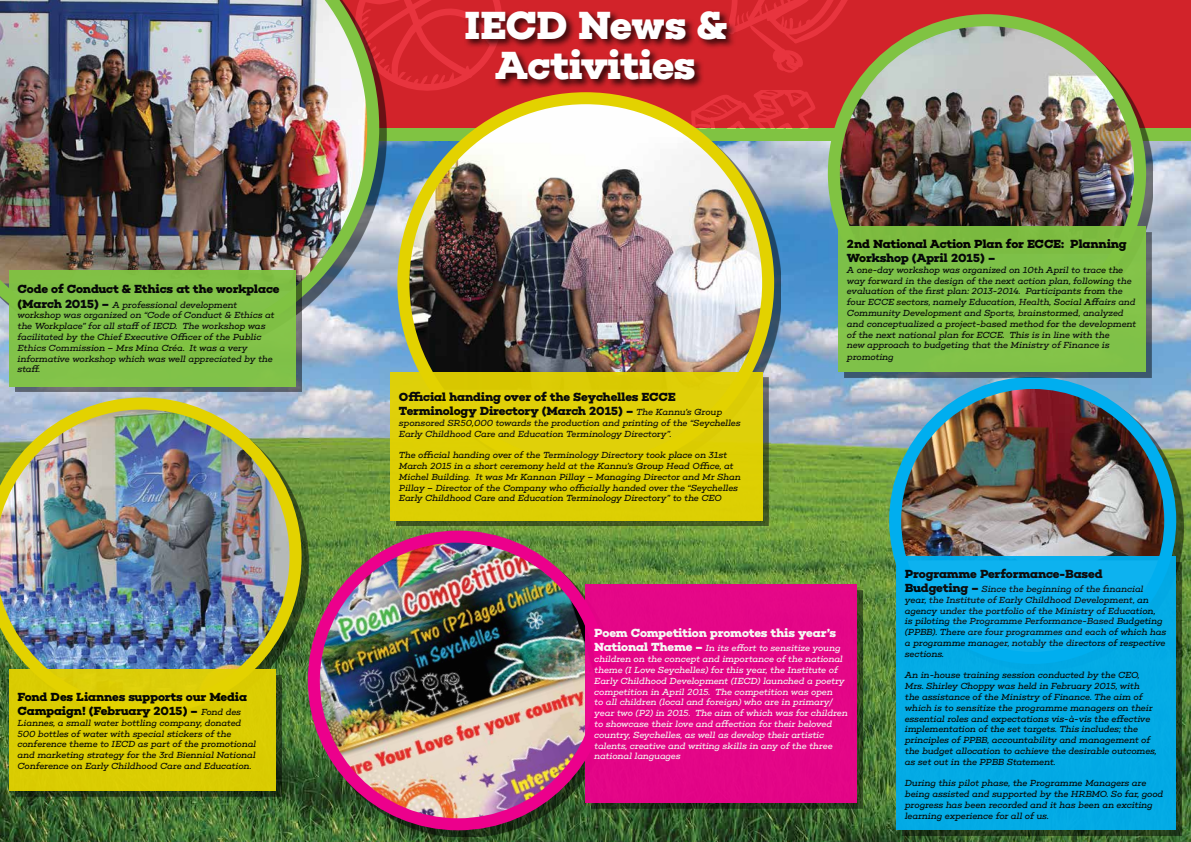
<style>
.page{position:relative;width:1191px;height:842px;background:#fff}
.page>*{position:absolute;margin:0;border:0;box-sizing:border-box;transform-origin:0 0}
.t1{font:700 40px/40px "Choplin";letter-spacing:-.02em;color:#fff;text-align:center}
.t2{font:700 12px/14.4px "Choplin";letter-spacing:-.015em;color:#000}
.t3{font:700 12px "Choplin";letter-spacing:-.015em;color:#fff}
.t4{font:italic 9px/10.8px "Choplin";letter-spacing:-.025em;color:#000}
.t5{font:italic 9px/10.8px "Choplin";letter-spacing:-.025em;color:#fff}
.s1{font-weight:700;font-style:normal;font-size:12px}
.s2{font-weight:400;font-style:italic;font-size:9px}
</style>
<div class="page">
<img style="left:0;top:141px;width:1191px;height:701px">
<div style="left:0;top:0;width:1191px;height:130px;background:#d2232a"></div>
<div style="left:0;top:129px;width:1191px;height:12px;background:#80c342"></div>
<svg style="left:386px;top:0;width:115px;height:91px"></svg>
<svg style="left:731px;top:0;width:117px;height:73px"></svg>
<svg style="left:717px;top:90px;width:98px;height:38px"></svg>
<div style="left:0;top:0;width:386px;height:360px;background:#000;opacity:.5"></div>
<img style="left:0;top:0;width:379px;height:353px">
<div style="left:404px;top:99px;width:377px;height:382px;background:#000;opacity:.5"></div>
<img style="left:403px;top:98px;width:365px;height:279px">
<div style="left:397px;top:92px;width:377px;height:382px;border:12px solid #e3d200;border-radius:50%"></div>
<div style="left:0;top:404px;width:309px;height:319px;background:#000;opacity:.5"></div>
<img style="left:0;top:397px;width:301px;height:319px">
<div style="left:835px;top:21px;width:318px;height:318px;background:#000;opacity:.5"></div>
<img style="left:834px;top:20px;width:306px;height:226px">
<div style="left:828px;top:14px;width:318px;height:318px;border:12px solid #80c342;border-radius:50%"></div>
<div style="left:896px;top:384px;width:287px;height:287px;background:#000;opacity:.5"></div>
<img style="left:897px;top:383px;width:270px;height:174px">
<div style="left:889px;top:377px;width:287px;height:287px;border:12px solid #00aeef;border-radius:50%"></div>
<div style="left:315px;top:537px;width:300px;height:300px;background:#000;opacity:.5"></div>
<img style="left:314px;top:537px;width:288px;height:287px">
<div style="left:308px;top:531px;width:300px;height:299px;border:12px solid #ec008c;border-radius:50%"></div>
<div style="left:463px;top:9px;width:274px;height:81px;background:#000;opacity:.75"></div>
<div style="left:15px;top:276px;width:286px;height:116px;background:#000;opacity:.5"></div>
<div style="left:9px;top:270px;width:287px;height:116px;background:#80c249"></div>
<div style="left:902px;top:562px;width:279px;height:274px;background:#000;opacity:.5"></div>
<div style="left:896px;top:557px;width:279px;height:273px;background:#04abe5"></div>
<div style="left:591px;top:590px;width:271px;height:218px;background:#000;opacity:.5"></div>
<div style="left:586px;top:584px;width:271px;height:218px;background:#e40687"></div>
<div style="left:844px;top:232px;width:307px;height:145px;background:#000;opacity:.5"></div>
<div style="left:838px;top:227px;width:308px;height:145px;background:#7ec049"></div>
<div style="left:396px;top:377px;width:372px;height:149px;background:#000;opacity:.5"></div>
<div style="left:390px;top:372px;width:373px;height:148px;background:#e3d200"></div>
<div style="left:15px;top:675px;width:267px;height:121px;background:#000;opacity:.5"></div>
<div style="left:9px;top:669px;width:267px;height:122px;background:#dacd02"></div>
<h2 class="t2" style="left:18px;top:282px;width:263px">Code of Conduct &amp; Ethics at the workplace</h2>
<p class="t4" style="left:18px;top:299px;width:258px"><span class="s1">(March 2015) –</span> A professional development workshop was organized on “Code of Conduct &amp; Ethics at the Workplace” for all staff of IECD. The workshop was facilitated by the Chief Executive Officer of the Public Ethics Commission – Mrs Mina Créa. It was a very informative workshop which was well appreciated by the staff.</p>
<h2 class="t2" style="left:18px;top:689px;width:231px">Fond Des Liannes supports our Media<br>Campaign! (February 2015) – <span class="s2">Fond des</span></h2>
<p class="t4" style="left:18px;top:717px;width:240px">Liannes, a small water bottling company, donated 500 bottles of water with special stickers of the conference theme to IECD as part of the promotional and marketing strategy for the 3rd Biennial National Conference on Early Childhood Care and Education.</p>
<h1 class="t1" style="left:464px;top:5px;width:265px">IECD News &amp;<br>Activities</h1>
<h2 class="t2" style="left:399px;top:389px;width:325px">Official handing over of the Seychelles ECCE<br>Terminology Directory (March 2015) – <span class="s2">The Kannu’s Group</span></h2>
<p class="t4" style="left:399px;top:417px;width:343px">sponsored SR50,000 towards the production and printing of the “Seychelles<br>Early Childhood Care and Education Terminology Directory”.</p>
<p class="t4" style="left:399px;top:450px;width:343px">The official handing over of the Terminology Directory took place on 31st March 2015 in a short ceremony held at the Kannu’s Group Head Office, at Michel Building. It was Mr Kannan Pillay – Managing Director and Mr Shan Pillay – Director of the Company who officially handed over the “Seychelles Early Childhood Care and Education Terminology Directory” to the CEO</p>
<h2 class="t2" style="left:847px;top:236px;width:281px">2nd National Action Plan for ECCE: Planning<br>Workshop (April 2015) –</h2>
<p class="t4" style="left:847px;top:264px;width:291px">A one-day workshop was organized on 10th April to trace the way forward in the design of the next action plan, following the evaluation of the first plan: 2013-2014. Participants from the four ECCE sectors, namely Education, Health, Social Affairs and Community Development and Sports, brainstormed, analyzed and conceptualized a project-based method for the development of the next national plan for ECCE. This is in line with the<br>new approach to budgeting that the Ministry of Finance is</p>
<p class="t4" style="left:847px;top:352px;width:48px">promoting</p>
<h2 class="t3" style="left:594px;top:626px;width:243px">Poem Competition promotes this year’s</h2>
<p class="t5" style="left:594px;top:643px;width:255px"><span class="s1">National Theme –</span> In its effort to sensitize young children on the concept and importance of the national theme (I Love Seychelles) for this year, the Institute of Early Childhood Development (IECD) launched a poetry competition in April 2015. The competition was open<br>to all children (local and foreign) who are in primary/ year two (P2) in 2015. The aim of which was for children to showcase their love and affection for their beloved country, Seychelles, as well as develop their artistic talents, creative and writing skills in any of the three national languages</p>
<h2 class="t2" style="left:905px;top:566px;width:199px">Programme Performance-Based</h2>
<p class="t4" style="left:905px;top:584px;width:263px"><span class="s1">Budgeting –</span> Since the beginning of the financial year, the Institute of Early Childhood Development, an agency under the portfolio of the Ministry of Education,<br>is piloting the Programme Performance-Based Budgeting (PPBB). There are four programmes and each of which has a programme manager, notably the directors of respective sections.</p>
<p class="t4" style="left:905px;top:670px;width:253px">An in-house training session conducted by the CEO, Mrs. Shirley Choppy was held in February 2015, with the assistance of the Ministry of Finance. The aim of which is to sensitize the programme managers on their essential roles and expectations vis-à-vis the effective implementation of the set targets. This includes; the principles of PPBB, accountability and management of the budget allocation to achieve the desirable outcomes, as set out in the PPBB Statement.</p>
<p class="t4" style="left:905px;top:778px;width:260px">During this pilot phase, the Programme Managers are being assisted and supported by the HRBMO. So far, good progress has been recorded and it has been an exciting learning experience for all of us.</p>
</div>
